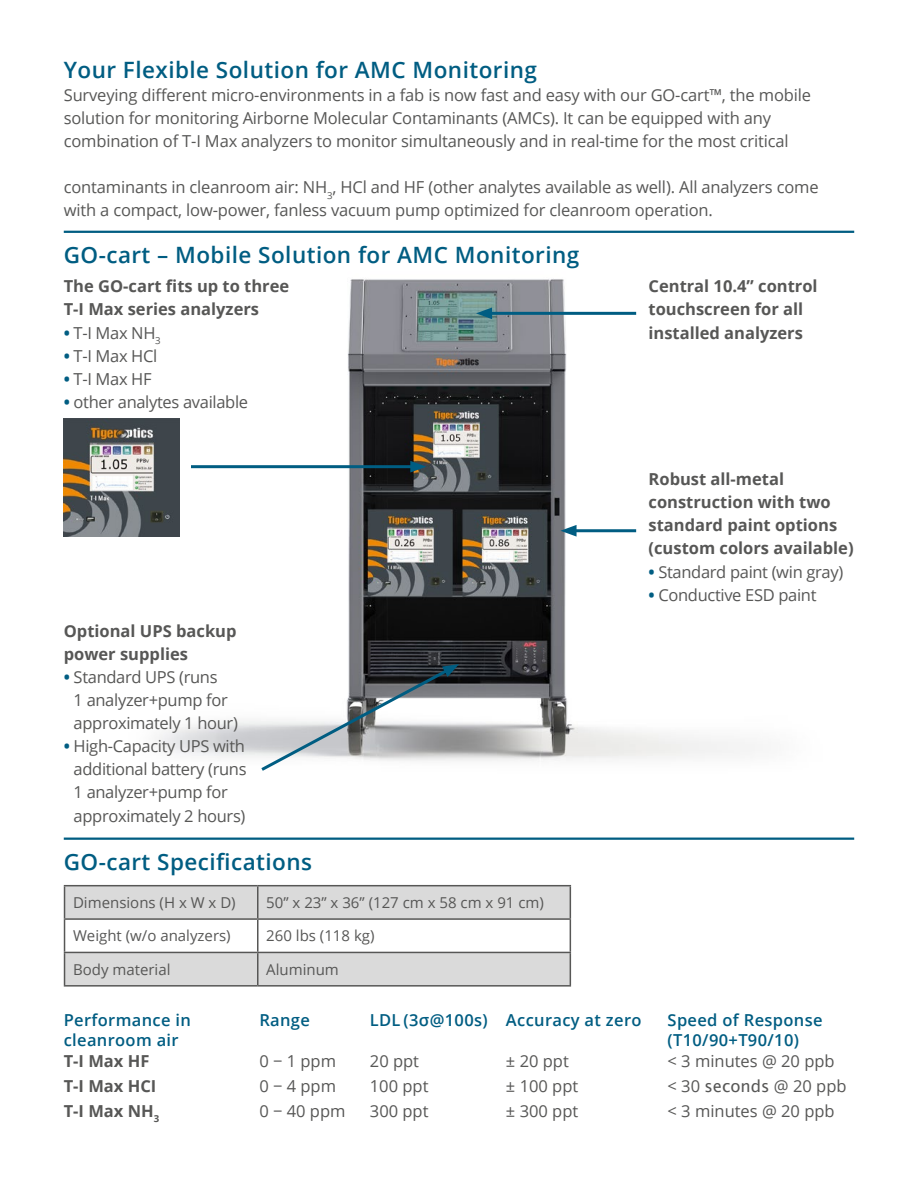
<style>
.page{position:relative;width:918px;height:1188px;background:#fff}
.page>*{position:absolute;margin:0;border:0;box-sizing:border-box;transform-origin:0 0}
.t1{font:600 22.5px "Open Sans";letter-spacing:.02em;color:#005d82}
.t2{font:16.5px/23.1px "Open Sans";letter-spacing:-.01em;color:#575756}
.t3{font:700 16.5px/23.1px "Open Sans";color:#575756}
.t4{font:600 16.5px/19.8px "Open Sans";letter-spacing:.02em;color:#005d82}
.t5{font:15px "Open Sans";color:#575756}
.s1{font-weight:700;color:#005d82}
.s2{font-family:"Lucida Sans"}
</style>
<div class="page">
<img style="left:83px;top:230px;width:765px;height:531px">
<img style="left:64px;top:419px;width:115px;height:118px">
<hr style="left:486px;top:312px;width:150px;height:3px;background:#005d82">
<svg style="left:476px;top:307px;width:16px;height:12px"></svg>
<hr style="left:571px;top:529px;width:65px;height:3px;background:#005d82">
<svg style="left:560px;top:525px;width:17px;height:12px"></svg>
<hr style="left:191px;top:465px;width:225px;height:3px;background:#005d82">
<svg style="left:410px;top:461px;width:16px;height:12px"></svg>
<svg style="left:258px;top:664px;width:201px;height:107px"></svg>
<hr style="left:64px;top:231px;width:790px;height:2px;background:#005d82">
<hr style="left:64px;top:838px;width:790px;height:2px;background:#005d82">
<svg style="left:65px;top:886px;width:505px;height:99px;fill:#dadada"></svg>
<hr style="left:64px;top:885px;width:194px;height:1px;background:#575756">
<hr style="left:64px;top:886px;width:1px;height:32px;background:#575756">
<hr style="left:258px;top:885px;width:313px;height:1px;background:#575756">
<hr style="left:257px;top:886px;width:2px;height:32px;background:#575756">
<hr style="left:570px;top:886px;width:1px;height:32px;background:#575756">
<hr style="left:64px;top:918px;width:194px;height:2px;background:#575756">
<hr style="left:64px;top:920px;width:1px;height:32px;background:#575756">
<hr style="left:258px;top:918px;width:313px;height:2px;background:#575756">
<hr style="left:257px;top:920px;width:2px;height:32px;background:#575756">
<hr style="left:570px;top:920px;width:1px;height:32px;background:#575756">
<hr style="left:64px;top:952px;width:194px;height:1px;background:#575756">
<hr style="left:64px;top:953px;width:1px;height:32px;background:#575756">
<hr style="left:258px;top:952px;width:313px;height:1px;background:#575756">
<hr style="left:257px;top:953px;width:2px;height:32px;background:#575756">
<hr style="left:570px;top:953px;width:1px;height:32px;background:#575756">
<hr style="left:64px;top:985px;width:194px;height:2px;background:#575756">
<hr style="left:258px;top:985px;width:313px;height:2px;background:#575756">
<h1 class="t1" style="left:64px;top:54px;width:475px">Your Flexible Solution for AMC Monitoring</h1>
<p class="t2" style="left:64px;top:83px;width:749px">Surveying different micro-environments in a fab is now fast and easy with our GO-cart™, the mobile solution for monitoring Airborne Molecular Contaminants (AMCs). It can be equipped with any combination of T-I Max analyzers to monitor simultaneously and in real-time for the most critical</p>
<p class="t2" style="left:64px;top:175px;width:756px">contaminants in cleanroom air: NH<sub>3</sub>, HCl and HF (other analytes available as well). All analyzers come with a compact, low-power, fanless vacuum pump optimized for cleanroom operation.</p>
<h1 class="t1" style="left:64px;top:239px;width:517px">GO-cart – Mobile Solution for AMC Monitoring</h1>
<p class="t3" style="left:64px;top:274px;width:227px">The GO-cart fits up to three<br>T-I Max series analyzers</p>
<p class="t2" style="left:64px;top:321px;width:98px"><span class="s1">•</span> T-I Max NH<sub>3</sub></p>
<p class="t2" style="left:64px;top:344px;width:95px"><span class="s1">•</span> T-I Max HCl</p>
<p class="t2" style="left:64px;top:367px;width:89px"><span class="s1">•</span> T-I Max HF</p>
<p class="t2" style="left:64px;top:390px;width:186px"><span class="s1">•</span> other analytes available</p>
<p class="t3" style="left:649px;top:274px;width:171px">Central 10.4” control touchscreen for all installed analyzers</p>
<p class="t3" style="left:64px;top:619px;width:174px">Optional UPS backup power supplies</p>
<p class="t2" style="left:74px;top:665px;width:166px;text-indent:-10px"><span class="s1">•</span> Standard UPS (runs<br>1 analyzer+pump for approximately 1 hour)</p>
<p class="t2" style="left:64px;top:734px;width:184px;text-align:center"><span class="s1">•</span> High-Capacity UPS with additional battery (runs<br>1 analyzer+pump for approximately 2 hours)</p>
<p class="t3" style="left:649px;top:467px;width:207px">Robust all-metal construction with two standard paint options (custom colors available)</p>
<p class="t2" style="left:649px;top:560px;width:196px"><span class="s1">•</span> Standard paint (win gray)</p>
<p class="t2" style="left:649px;top:583px;width:169px"><span class="s1">•</span> Conductive ESD paint</p>
<h1 class="t1" style="left:64px;top:847px;width:250px">GO-cart Specifications</h1>
<p class="t5" style="left:73px;top:892px;width:164px">Dimensions (H x W x D)</p>
<p class="t5" style="left:266px;top:892px;width:279px">50” x 23” x 36” (127 cm x 58 cm x 91 cm)</p>
<p class="t5" style="left:73px;top:926px;width:159px">Weight (w/o analyzers)</p>
<p class="t5" style="left:266px;top:926px;width:110px">260 lbs (118 kg)</p>
<p class="t5" style="left:73px;top:959px;width:99px">Body material</p>
<p class="t5" style="left:266px;top:959px;width:74px">Aluminum</p>
<p class="t4" style="left:64px;top:1010px;width:129px">Performance in cleanroom air</p>
<p class="t4" style="left:259px;top:1010px;width:52px">Range</p>
<p class="t4" style="left:370px;top:1010px;width:273px">LDL (3σ@100s) Accuracy at zero</p>
<p class="t3" style="left:64px;top:1049px;width:87px">T-I Max HF</p>
<p class="t2" style="left:259px;top:1049px;width:78px">0 − 1 ppm</p>
<p class="t2" style="left:370px;top:1049px;width:51px">20 ppt</p>
<p class="t2" style="left:506px;top:1049px;width:64px">± 20 ppt</p>
<p class="t3" style="left:64px;top:1074px;width:94px">T-I Max HCI</p>
<p class="t2" style="left:259px;top:1074px;width:78px">0 − 4 ppm</p>
<p class="t2" style="left:370px;top:1074px;width:60px">100 ppt</p>
<p class="t2" style="left:506px;top:1074px;width:74px">± 100 ppt</p>
<p class="t3" style="left:64px;top:1099px;width:97px">T-I Max NH<sub>3</sub></p>
<p class="t2" style="left:259px;top:1099px;width:88px">0 − 40 ppm</p>
<p class="t2" style="left:370px;top:1099px;width:60px">300 ppt</p>
<p class="t2" style="left:506px;top:1099px;width:74px">± 300 ppt</p>
<p class="t4" style="left:668px;top:1009px;width:157px;line-height:20.4px">Speed of Response (T10/90+T90/10)</p>
<p class="t2" style="left:668px;top:1048px;width:181px;line-height:25px">&lt; 3 minutes @ 20 ppb &lt; 30 <span class="s2">seconds</span> @ 20 ppb &lt; 3 minutes @ 20 ppb</p>
</div>
